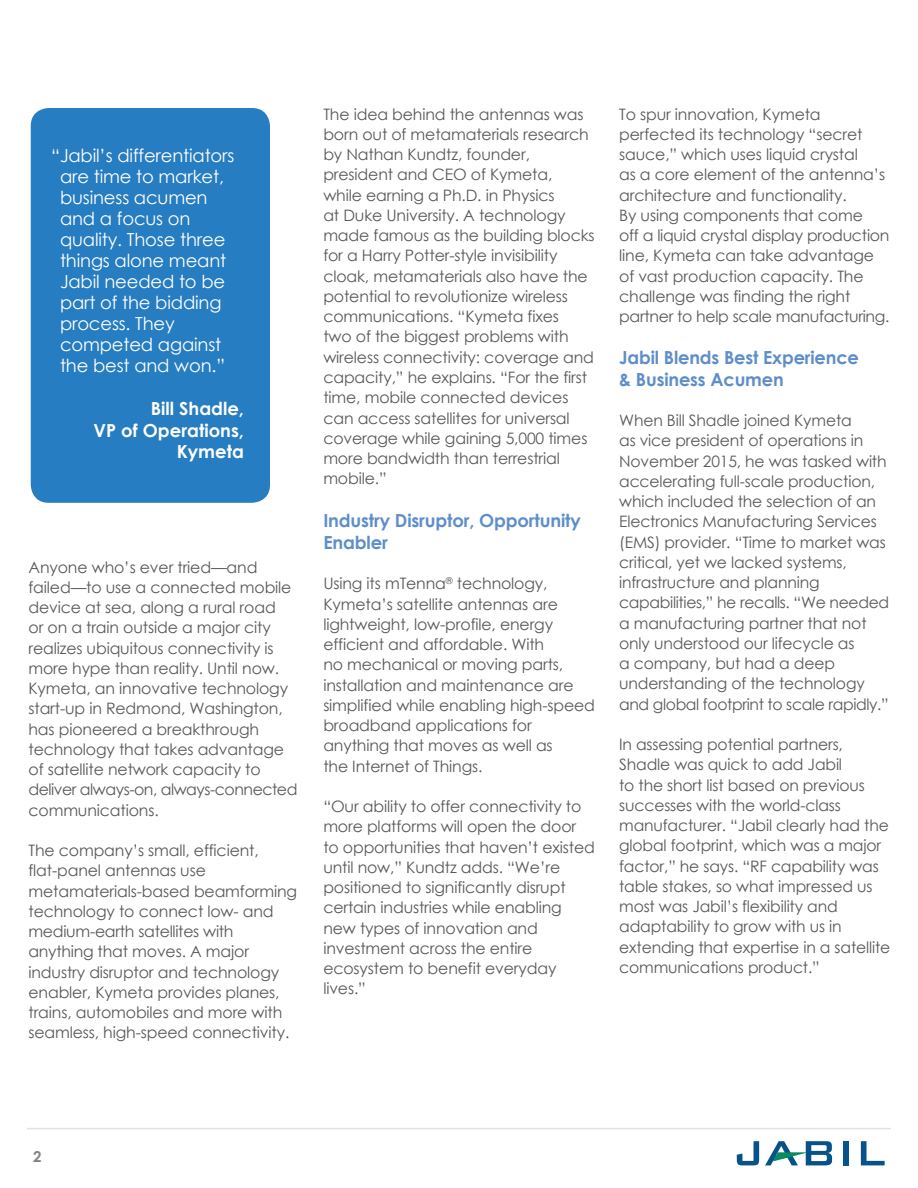
<style>
.page{position:relative;width:918px;height:1188px;background:#fff}
.page>*{position:absolute;margin:0;border:0;box-sizing:border-box;transform-origin:0 0}
.t1{font:18px/21px "Century Gothic";letter-spacing:-.01em;color:#fff}
.t2{font:700 18px/21.6px "Century Gothic";letter-spacing:-.01em;color:#5e8eca}
.t3{font:700 18px/21.6px "Century Gothic";color:#fff;text-align:right}
.t4{font:15.75px/20.2px "Century Gothic";letter-spacing:-.01em;color:#57585a}
.t5{font:700 15px "Century Gothic";color:#808285}
</style>
<div class="page">
<svg style="left:737px;top:1141px;width:22px;height:24px"></svg>
<div style="left:843px;top:1141px;width:6px;height:24px;background:#075389"></div>
<svg style="left:861px;top:1141px;width:24px;height:24px"></svg>
<svg style="left:765px;top:1141px;width:67px;height:24px"></svg>
<hr style="left:27px;top:1128px;width:864px;height:1px;background:#e1e2e4">
<div style="left:31px;top:108px;width:239px;height:395px;background:#277dc1;border-radius:18px"></div>
<p class="t1" style="left:60px;top:145px;width:176px;text-indent:-9px">“Jabil’s differentiators are time to market, business acumen and a focus on quality. Those three things alone meant<br>Jabil needed to be part of the bidding process. They competed against the best and won.”</p>
<p class="t3" style="left:94px;top:397px;width:152px">Bill Shadle,<br>VP of Operations,<br>Kymeta</p>
<p class="t4" style="left:28px;top:557px;width:271px">Anyone who’s ever tried—and failed—to use a connected mobile device at sea, along a rural road<br>or on a train outside a major city realizes ubiquitous connectivity is more hype than reality. Until now.<br>Kymeta, an innovative technology start-up in Redmond, Washington, has pioneered a breakthrough technology that takes advantage of satellite network capacity to deliver always-on, always-connected communications.</p>
<p class="t4" style="left:28px;top:840px;width:270px">The company’s small, efficient, flat-panel antennas use metamaterials-based beamforming technology to connect low- and medium-earth satellites with anything that moves. A major industry disruptor and technology enabler, Kymeta provides planes, trains, automobiles and more with seamless, high-speed connectivity.</p>
<p class="t4" style="left:323px;top:104px;width:273px">The idea behind the antennas was born out of metamaterials research by Nathan Kundtz, founder, president and CEO of Kymeta, while earning a Ph.D. in Physics<br>at Duke University. A technology made famous as the building blocks for a Harry Potter-style invisibility cloak, metamaterials also have the potential to revolutionize wireless communications. “Kymeta fixes<br>two of the biggest problems with wireless connectivity: coverage and capacity,” he explains. “For the first time, mobile connected devices can access satellites for universal coverage while gaining 5,000 times more bandwidth than terrestrial mobile.”</p>
<p class="t2" style="left:323px;top:510px;width:259px">Industry Disruptor, Opportunity<br>Enabler</p>
<p class="t4" style="left:323px;top:573px;width:273px">Using its mTenna<sup>®</sup> technology,<br>Kymeta’s satellite antennas are lightweight, low-profile, energy efficient and affordable. With<br>no mechanical or moving parts, installation and maintenance are simplified while enabling high-speed broadband applications for anything that moves as well as<br>the Internet of Things.</p>
<p class="t4" style="left:323px;top:796px;width:273px">“Our ability to offer connectivity to more platforms will open the door to opportunities that haven’t existed until now,” Kundtz adds. “We’re positioned to significantly disrupt certain industries while enabling new types of innovation and investment across the entire ecosystem to benefit everyday lives.”</p>
<p class="t4" style="left:619px;top:104px;width:272px">To spur innovation, Kymeta perfected its technology “secret sauce,” which uses liquid crystal<br>as a core element of the antenna’s architecture and functionality.<br>By using components that come<br>off a liquid crystal display production line, Kymeta can take advantage of vast production capacity. The challenge was finding the right partner to help scale manufacturing.</p>
<p class="t2" style="left:619px;top:346px;width:241px">Jabil Blends Best Experience &amp; Business Acumen</p>
<p class="t4" style="left:619px;top:410px;width:272px">When Bill Shadle joined Kymeta<br>as vice president of operations in November 2015, he was tasked with accelerating full-scale production, which included the selection of an Electronics Manufacturing Services (EMS) provider. “Time to market was critical, yet we lacked systems, infrastructure and planning capabilities,” he recalls. “We needed a manufacturing partner that not only understood our lifecycle as<br>a company, but had a deep understanding of the technology and global footprint to scale rapidly.”</p>
<p class="t4" style="left:619px;top:734px;width:273px">In assessing potential partners, Shadle was quick to add Jabil<br>to the short list based on previous successes with the world-class manufacturer. “Jabil clearly had the global footprint, which was a major factor,” he says. “RF capability was table stakes, so what impressed us most was Jabil’s flexibility and adaptability to grow with us in extending that expertise in a satellite communications product.”</p>
<p class="t5" style="left:33px;top:1147px;width:10px">2</p>
</div>
